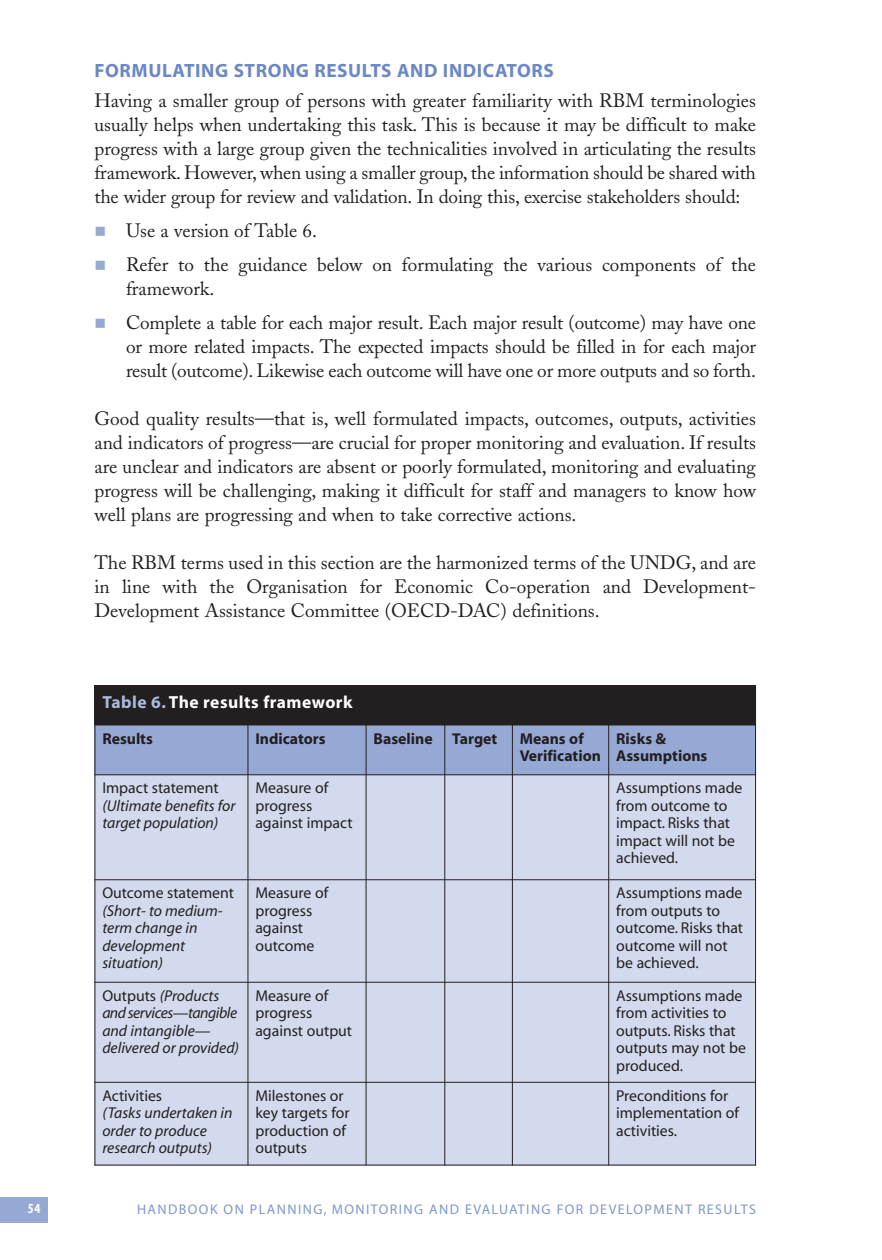
<style>
.page{position:relative;width:882px;height:1260px;background:#fff}
.page>*{position:absolute;margin:0;border:0;box-sizing:border-box;transform-origin:0 0}
.t1{font:19.25px/24px "Adobe Caslon";letter-spacing:-.01em;color:#231f20;text-align:justify}
.t2{font:700 19.25px "Myriad";letter-spacing:.03em;color:#6b88c4}
.t3{font:700 17.5px "Myriad";letter-spacing:.03em;color:#fff}
.t4{font:15.75px/17.5px "Myriad";color:#231f20}
.t5{font:italic 15.75px/17.5px "Myriad";color:#231f20}
.t6{font:700 15.75px/17.5px "Myriad";color:#231f20}
.t7{font:14px "Myriad";letter-spacing:.1em;color:#7f97cb}
.t8{font:14px "Myriad MM.700.wt.300.wd";color:#fff}
.s1{color:#adbadd}
.s2{font-style:normal}
</style>
<div class="page">
<div style="left:0;top:1197px;width:47px;height:25px;background:#96a9d5"></div>
<div style="left:94px;top:686px;width:662px;height:39px;background:#231f20"></div>
<div style="left:94px;top:725px;width:154px;height:50px;background:#96a9d5"></div>
<div style="left:248px;top:725px;width:118px;height:50px;background:#96a9d5"></div>
<div style="left:366px;top:725px;width:79px;height:50px;background:#96a9d5"></div>
<div style="left:445px;top:725px;width:67px;height:50px;background:#96a9d5"></div>
<div style="left:512px;top:725px;width:97px;height:50px;background:#96a9d5"></div>
<div style="left:609px;top:725px;width:147px;height:50px;background:#96a9d5"></div>
<div style="left:94px;top:775px;width:154px;height:105px;background:#d3daed"></div>
<div style="left:248px;top:775px;width:118px;height:105px;background:#d3daed"></div>
<div style="left:366px;top:775px;width:79px;height:105px;background:#d3daed"></div>
<div style="left:445px;top:775px;width:67px;height:105px;background:#d3daed"></div>
<div style="left:512px;top:775px;width:97px;height:105px;background:#d3daed"></div>
<div style="left:609px;top:775px;width:147px;height:105px;background:#d3daed"></div>
<div style="left:94px;top:880px;width:154px;height:102px;background:#d3daed"></div>
<div style="left:248px;top:880px;width:118px;height:102px;background:#d3daed"></div>
<div style="left:366px;top:880px;width:79px;height:102px;background:#d3daed"></div>
<div style="left:445px;top:880px;width:67px;height:102px;background:#d3daed"></div>
<div style="left:512px;top:880px;width:97px;height:102px;background:#d3daed"></div>
<div style="left:609px;top:880px;width:147px;height:102px;background:#d3daed"></div>
<div style="left:94px;top:982px;width:154px;height:100px;background:#d3daed"></div>
<div style="left:248px;top:982px;width:118px;height:100px;background:#d3daed"></div>
<div style="left:366px;top:982px;width:79px;height:100px;background:#d3daed"></div>
<div style="left:445px;top:982px;width:67px;height:100px;background:#d3daed"></div>
<div style="left:512px;top:982px;width:97px;height:100px;background:#d3daed"></div>
<div style="left:609px;top:982px;width:147px;height:100px;background:#d3daed"></div>
<div style="left:94px;top:1082px;width:154px;height:84px;background:#d3daed"></div>
<div style="left:248px;top:1082px;width:118px;height:84px;background:#d3daed"></div>
<div style="left:366px;top:1082px;width:79px;height:84px;background:#d3daed"></div>
<div style="left:445px;top:1082px;width:67px;height:84px;background:#d3daed"></div>
<div style="left:512px;top:1082px;width:97px;height:84px;background:#d3daed"></div>
<div style="left:609px;top:1082px;width:147px;height:84px;background:#d3daed"></div>
<hr style="left:94px;top:686px;width:1px;height:480px;background:#231f20">
<hr style="left:248px;top:725px;width:1px;height:441px;background:#231f20">
<hr style="left:366px;top:725px;width:1px;height:441px;background:#231f20">
<hr style="left:444px;top:725px;width:1px;height:441px;background:#231f20">
<hr style="left:512px;top:725px;width:1px;height:441px;background:#231f20">
<hr style="left:608px;top:725px;width:1px;height:441px;background:#231f20">
<hr style="left:755px;top:686px;width:1px;height:480px;background:#231f20">
<hr style="left:94px;top:725px;width:662px;height:1px;background:#231f20">
<hr style="left:94px;top:774px;width:662px;height:1px;background:#231f20">
<hr style="left:94px;top:879px;width:662px;height:1px;background:#231f20">
<hr style="left:94px;top:982px;width:662px;height:1px;background:#231f20">
<hr style="left:94px;top:1082px;width:662px;height:1px;background:#231f20">
<hr style="left:94px;top:1165px;width:662px;height:1px;background:#231f20">
<p class="t2" style="left:94px;top:63px;width:461px">FORMULATING STRONG RESULTS AND INDICATORS</p>
<p class="t1" style="left:94px;top:91px;width:663px">Having a smaller group of persons with greater familiarity with RBM terminologies usually helps when undertaking this task. This is because it may be difficult to make progress with a large group given the technicalities involved in articulating the results framework. However, when using a smaller group, the information should be shared with the wider group for review and validation. In doing this, exercise stakeholders should:</p>
<p class="t1" style="left:126px;top:216px;width:632px;line-height:34.1px">Use a version of Table 6.<br>Refer to the guidance below on formulating the various components of the</p>
<p class="t1" style="left:126px;top:274px;width:632px;line-height:34.1px">framework.<br>Complete a table for each major result. Each major result (outcome) may have one</p>
<p class="t1" style="left:126px;top:337px;width:632px">or more related impacts. The expected impacts should be filled in for each major result (outcome). Likewise each outcome will have one or more outputs and so forth.</p>
<p class="t1" style="left:95px;top:409px;width:663px">Good quality results—that is, well formulated impacts, outcomes, outputs, activities and indicators of progress—are crucial for proper monitoring and evaluation. If results are unclear and indicators are absent or poorly formulated, monitoring and evaluating progress will be challenging, making it difficult for staff and managers to know how well plans are progressing and when to take corrective actions.</p>
<p class="t1" style="left:94px;top:553px;width:663px">The RBM terms used in this section are the harmonized terms of the UNDG, and are in line with the Organisation for Economic Co-operation and Development-Development Assistance Committee (OECD-DAC) definitions.</p>
<p class="t3" style="left:102px;top:695px;width:252px"><span class="s1">Table 6.</span> The results framework</p>
<p class="t6" style="left:102px;top:731px;width:52px">Results</p>
<p class="t6" style="left:255px;top:731px;width:72px">Indicators</p>
<p class="t6" style="left:374px;top:731px;width:125px">Baseline Target</p>
<p class="t6" style="left:520px;top:731px;width:83px">Means of<br>Verification</p>
<p class="t6" style="left:616px;top:731px;width:93px">Risks &amp;<br>Assumptions</p>
<p class="t4" style="left:102px;top:781px;width:118px">Impact statement</p>
<p class="t5" style="left:102px;top:798px;width:135px">(Ultimate benefits for target population)</p>
<p class="t4" style="left:255px;top:781px;width:99px">Measure of progress against impact</p>
<p class="t4" style="left:616px;top:781px;width:128px">Assumptions made from outcome to impact. Risks that impact will not be achieved.</p>
<p class="t4" style="left:102px;top:886px;width:133px">Outcome statement</p>
<p class="t5" style="left:102px;top:903px;width:122px">(Short- to medium&shy;term change in development situation)</p>
<p class="t4" style="left:255px;top:886px;width:74px">Measure of progress against outcome</p>
<p class="t4" style="left:616px;top:886px;width:128px">Assumptions made from outputs to outcome. Risks that outcome will not be achieved.</p>
<p class="t5" style="left:102px;top:988px;width:138px"><span class="s2">Outputs</span> (Products andservices—tangible and intangible— delivered or provided)</p>
<p class="t4" style="left:255px;top:988px;width:98px">Measure of progress against output</p>
<p class="t4" style="left:616px;top:988px;width:131px">Assumptions made from activities to outputs. Risks that outputs may not be produced.</p>
<p class="t4" style="left:102px;top:1088px;width:61px">Activities</p>
<p class="t5" style="left:102px;top:1106px;width:132px">(Tasks undertaken in order to produce research outputs)</p>
<p class="t4" style="left:255px;top:1088px;width:96px">Milestones or key targets for production of outputs</p>
<p class="t4" style="left:616px;top:1088px;width:124px">Preconditions for implementation of activities.</p>
<p class="t8" style="left:28px;top:1203px;width:14px">54</p>
<p class="t7" style="left:137px;top:1204px;width:620px">HANDBOOK ON PLANNING, MONITORING AND EVALUATING FOR DEVELOPMENT RESULTS</p>
</div>
